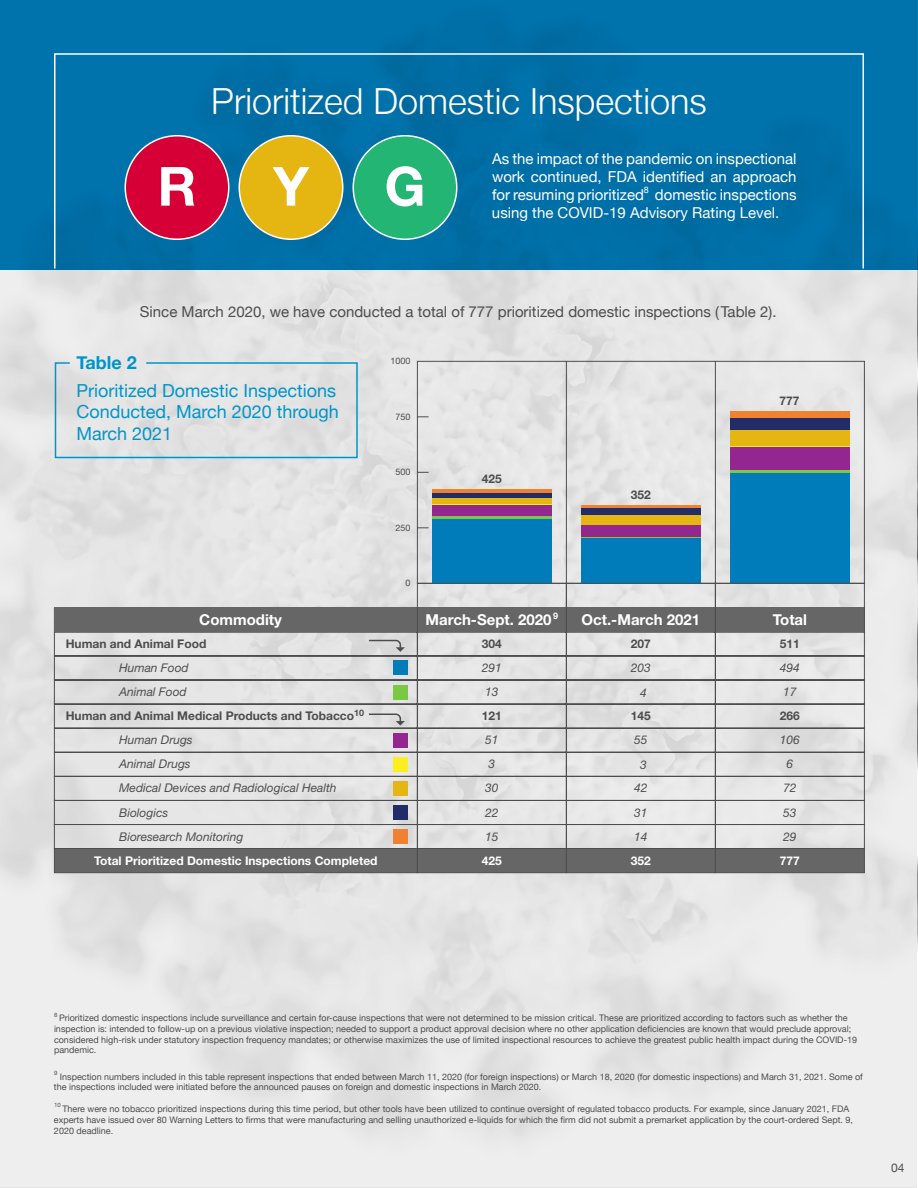
<style>
.page{position:relative;width:918px;height:1188px;background:#fff}
.page>*{position:absolute;margin:0;border:0;box-sizing:border-box;transform-origin:0 0}
.t1{font:700 54px "Helvetica Neue";color:#fff}
.t2{font:300 36px "Helvetica Neue";color:#fff}
.t3{font:18px/28px "Helvetica Neue";color:#0095c8}
.t4{font:15px/18px "Helvetica Neue";color:#fff;text-align:justify}
.t5{font:15px "Helvetica Neue";color:#4d4d4d}
.t6{font:700 15px "Helvetica Neue";color:#fff}
.t7{font:italic 12px "Helvetica Neue";color:#4d4d4d}
.t8{font:700 12px "Helvetica Neue";color:#4d4d4d}
.t9{font:700 12px "Helvetica Neue";color:#fff}
.t10{font:12px "Helvetica Neue";color:#4d4d4d}
.t11{font:9px/10.8px "Helvetica Neue";color:#4d4d4d}
.t12{font:9px "Helvetica Neue";color:#fff}
.t13{font:6px "Helvetica Neue";color:#4d4d4d}
.s1{font-weight:700}
</style>
<div class="page">
<div style="left:0;top:0;width:918px;height:270px;background:#0071a9"></div>
<div style="left:125px;top:136px;width:104px;height:103px;background:#d60036;border-radius:50%"></div>
<div style="left:124px;top:135px;width:106px;height:105px;border:2px solid #fff;border-radius:50%"></div>
<div style="left:239px;top:136px;width:104px;height:103px;background:#e5b611;border-radius:50%"></div>
<div style="left:238px;top:135px;width:106px;height:105px;border:2px solid #fff;border-radius:50%"></div>
<div style="left:353px;top:136px;width:104px;height:103px;background:#22b573;border-radius:50%"></div>
<div style="left:352px;top:135px;width:106px;height:105px;border:2px solid #fff;border-radius:50%"></div>
<svg style="left:54px;top:362px;width:304px;height:97px;background:#dadfe1"></svg>
<svg style="left:54px;top:607px;width:811px;height:241px;background:#d9d9d9"></svg>
<div style="left:54px;top:848px;width:364px;height:25px;background:#666;border:1px solid #4d4d4d"></div>
<div style="left:417px;top:848px;width:150px;height:25px;background:#666;border:1px solid #4d4d4d"></div>
<div style="left:566px;top:848px;width:150px;height:25px;background:#666;border:1px solid #4d4d4d"></div>
<div style="left:715px;top:848px;width:150px;height:25px;background:#666;border:1px solid #4d4d4d"></div>
<div style="left:54px;top:608px;width:810px;height:24px;background:#666"></div>
<div style="left:393px;top:733px;width:15px;height:15px;background:#93278f"></div>
<div style="left:393px;top:757px;width:15px;height:15px;background:#fcee21"></div>
<div style="left:393px;top:781px;width:15px;height:15px;background:#e5b611"></div>
<div style="left:393px;top:805px;width:15px;height:15px;background:#222c67"></div>
<div style="left:393px;top:829px;width:15px;height:15px;background:#ef8232"></div>
<svg style="left:367px;top:713px;width:38px;height:13px"></svg>
<div style="left:393px;top:660px;width:15px;height:15px;background:#007cba"></div>
<div style="left:393px;top:685px;width:15px;height:15px;background:#7ac943"></div>
<svg style="left:367px;top:639px;width:38px;height:13px"></svg>
<svg style="left:417px;top:584px;width:448px;height:49px"></svg>
<svg style="left:417px;top:361px;width:448px;height:223px;background:#9ab2c0"></svg>
<h2 class="t2" style="left:211px;top:72px;width:497px">Prioritized Domestic Inspections</h2>
<p class="t1" style="left:158px;top:144px;width:40px">R</p>
<p class="t1" style="left:273px;top:144px;width:38px">Y</p>
<p class="t1" style="left:385px;top:144px;width:42px">G</p>
<p class="t4" style="left:492px;top:151px;width:306px">As the impact of the pandemic on inspectional work continued, FDA identified an approach for resuming prioritized</p>
<p class="t12" style="left:644px;top:183px;width:7px">8</p>
<p class="t4" style="left:492px;top:187px;width:306px;text-indent:163px">domestic inspections using the COVID-19 Advisory Rating Level.</p>
<p class="t5" style="left:140px;top:301px;width:638px">Since March 2020, we have conducted a total of 777 prioritized domestic inspections (Table 2).</p>
<p class="t3" style="left:76px;top:349px;width:261px"><span class="s1">Table 2<br></span>Prioritized Domestic Inspections</p>
<p class="t3" style="left:76px;top:402px;width:264px;line-height:21.6px">Conducted, March 2020 through<br>March 2021</p>
<p class="t11" style="left:390px;top:356px;width:22px">1000</p>
<p class="t8" style="left:780px;top:392px;width:22px">777</p>
<p class="t11" style="left:395px;top:412px;width:17px">750</p>
<p class="t11" style="left:395px;top:467px;width:17px">500</p>
<p class="t11" style="left:395px;top:523px;width:17px">250</p>
<p class="t11" style="left:405px;top:578px;width:7px">0</p>
<p class="t8" style="left:482px;top:470px;width:22px">425</p>
<p class="t8" style="left:631px;top:486px;width:22px">352</p>
<p class="t6" style="left:199px;top:608px;width:84px">Commodity</p>
<p class="t6" style="left:426px;top:608px;width:134px">March-Sept. 2020 <sup>9</sup></p>
<p class="t6" style="left:582px;top:608px;width:120px">Oct.-March 2021</p>
<p class="t6" style="left:773px;top:608px;width:36px">Total</p>
<p class="t8" style="left:66px;top:634px;width:142px">Human and Animal Food</p>
<p class="t8" style="left:482px;top:634px;width:22px">304</p>
<p class="t8" style="left:631px;top:634px;width:22px">207</p>
<p class="t8" style="left:780px;top:634px;width:22px">511</p>
<p class="t7" style="left:119px;top:659px;width:71px">Human Food</p>
<p class="t7" style="left:482px;top:659px;width:22px">291</p>
<p class="t7" style="left:631px;top:659px;width:22px">203</p>
<p class="t7" style="left:780px;top:659px;width:22px">494</p>
<p class="t7" style="left:119px;top:683px;width:69px">Animal Food</p>
<p class="t7" style="left:485px;top:683px;width:15px">13</p>
<p class="t7" style="left:640px;top:684px;width:8px">4</p>
<p class="t7" style="left:783px;top:683px;width:15px">17</p>
<p class="t8" style="left:66px;top:707px;width:300px">Human and Animal Medical Products and Tobacco<sup>10</sup></p>
<p class="t8" style="left:482px;top:707px;width:22px">121</p>
<p class="t8" style="left:631px;top:707px;width:22px">145</p>
<p class="t8" style="left:780px;top:707px;width:22px">266</p>
<p class="t7" style="left:119px;top:731px;width:75px">Human Drugs</p>
<p class="t7" style="left:485px;top:731px;width:15px">51</p>
<p class="t7" style="left:634px;top:731px;width:15px">55</p>
<p class="t7" style="left:780px;top:731px;width:22px">106</p>
<p class="t7" style="left:119px;top:755px;width:73px">Animal Drugs</p>
<p class="t7" style="left:489px;top:755px;width:8px">3</p>
<p class="t7" style="left:640px;top:756px;width:8px">3</p>
<p class="t7" style="left:787px;top:755px;width:8px">6</p>
<p class="t7" style="left:119px;top:780px;width:219px">Medical Devices and Radiological Health</p>
<p class="t7" style="left:485px;top:780px;width:15px">30</p>
<p class="t7" style="left:634px;top:780px;width:15px">42</p>
<p class="t7" style="left:783px;top:780px;width:15px">72</p>
<p class="t7" style="left:119px;top:804px;width:51px">Biologics</p>
<p class="t7" style="left:485px;top:804px;width:15px">22</p>
<p class="t7" style="left:634px;top:804px;width:15px">31</p>
<p class="t7" style="left:783px;top:804px;width:15px">53</p>
<p class="t7" style="left:119px;top:828px;width:126px">Bioresearch Monitoring</p>
<p class="t7" style="left:485px;top:828px;width:15px">15</p>
<p class="t7" style="left:634px;top:828px;width:15px">14</p>
<p class="t7" style="left:783px;top:828px;width:15px">29</p>
<p class="t9" style="left:94px;top:851px;width:285px">Total Prioritized Domestic Inspections Completed</p>
<p class="t9" style="left:482px;top:851px;width:22px">425</p>
<p class="t9" style="left:631px;top:851px;width:22px">352</p>
<p class="t9" style="left:780px;top:851px;width:22px">777</p>
<p class="t13" style="left:54px;top:1010px;width:5px">8</p>
<p class="t11" style="left:54px;top:1013px;width:805px;text-indent:5px">Prioritized domestic inspections include surveillance and certain for-cause inspections that were not determined to be mission critical. These are prioritized according to factors such as whether the inspection is: intended to follow-up on a previous violative inspection; needed to support a product approval decision where no other application deficiencies are known that would preclude approval; considered high-risk under statutory inspection frequency mandates; or otherwise maximizes the use of limited inspectional resources to achieve the greatest public health impact during the COVID-19 pandemic.</p>
<p class="t13" style="left:54px;top:1069px;width:5px">9</p>
<p class="t11" style="left:54px;top:1071px;width:810px;text-indent:6px">Inspection numbers included in this table represent inspections that ended between March 11, 2020 (for foreign inspections) or March 18, 2020 (for domestic inspections) and March 31, 2021. Some of the inspections included were initiated before the announced pauses on foreign and domestic inspections in March 2020.</p>
<p class="t13" style="left:54px;top:1101px;width:8px">10</p>
<p class="t11" style="left:54px;top:1104px;width:801px;text-indent:8px">There were no tobacco prioritized inspections during this time period, but other tools have been utilized to continue oversight of regulated tobacco products. For example, since January 2021, FDA experts have issued over 80 Warning Letters to firms that were manufacturing and selling unauthorized e-liquids for which the firm did not submit a premarket application by the court-ordered Sept. 9,<br>2020 deadline.</p>
<h3 class="t10" style="left:891px;top:1160px;width:15px">04</h3>
</div>
